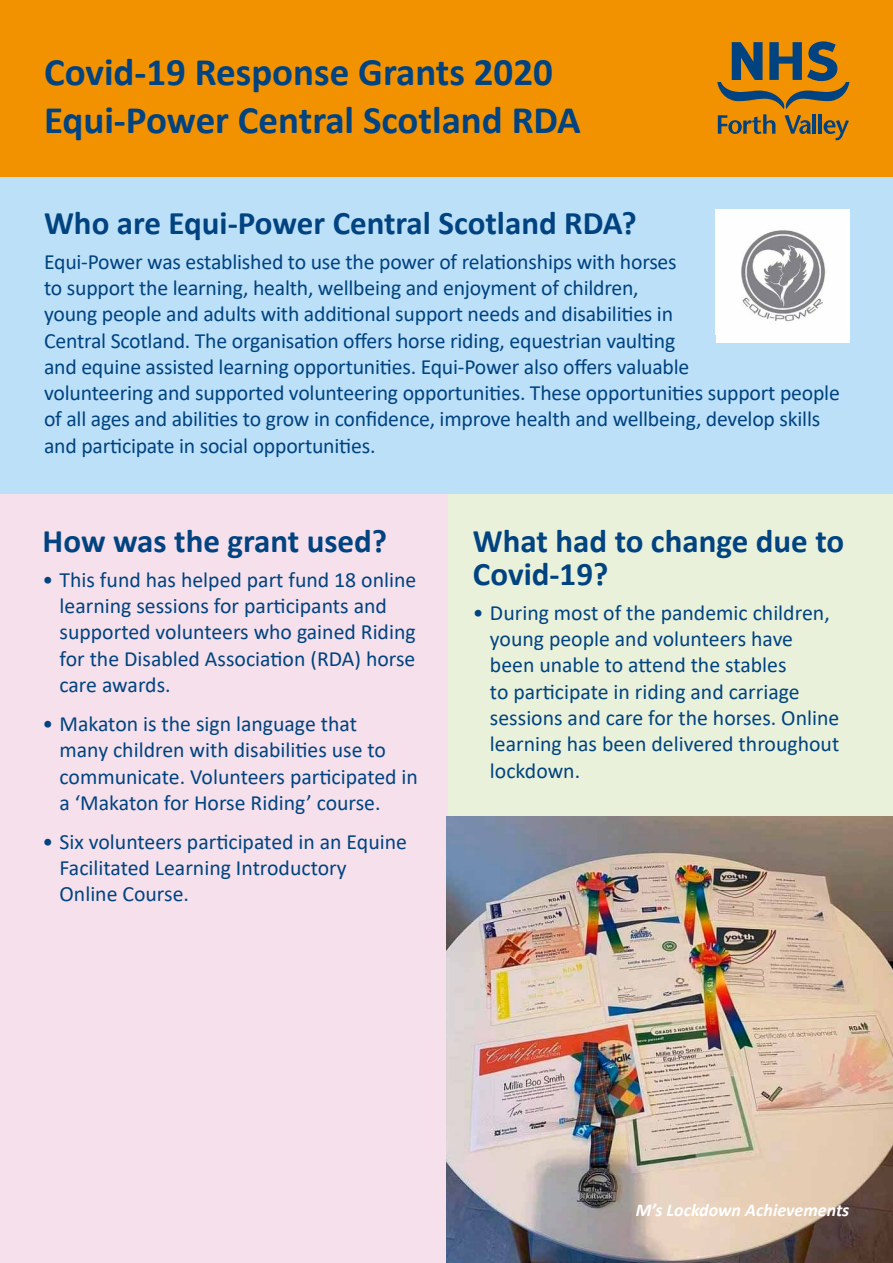
<style>
.page{position:relative;width:893px;height:1263px;background:#fff}
.page>*{position:absolute;margin:0;border:0;box-sizing:border-box;transform-origin:0 0}
.t1{font:700 39px/48px "Calibri";color:#004380}
.t2{font:700 33px/33px "Calibri";color:#004380}
.t3{font:21.75px/26.2px "Calibri";letter-spacing:-.01em;color:#004380}
.t4{font:italic 700 18px "Calibri";color:#fff}
</style>
<div class="page">
<div style="left:447px;top:480px;width:446px;height:783px;background:#e9f1da"></div>
<div style="left:0;top:480px;width:447px;height:783px;background:#f5e0eb"></div>
<div style="left:0;top:165px;width:893px;height:328px;background:#bce0f8"></div>
<img style="left:446px;top:816px;width:447px;height:447px">
<div style="left:0;top:0;width:893px;height:176px;background:#f39200"></div>
<svg style="left:717px;top:41px;width:132px;height:99px"></svg>
<div style="left:715px;top:209px;width:134px;height:134px;background:#fff"></div>
<img style="left:741px;top:230px;width:85px;height:92px">
<h1 class="t1" style="left:44px;top:48px;width:538px">Covid-19 Response Grants 2020<br>Equi-Power Central Scotland RDA</h1>
<h2 class="t2" style="left:44px;top:206px;width:594px">Who are Equi-Power Central Scotland RDA?</h2>
<p class="t3" style="left:44px;top:248px;width:797px">Equi-Power was established to use the power of relationships with horses<br>to support the learning, health, wellbeing and enjoyment of children,<br>young people and adults with additional support needs and disabilities in<br>Central Scotland. The organisation offers horse riding, equestrian vaulting<br>and equine assisted learning opportunities. Equi-Power also offers valuable<br>volunteering and supported volunteering opportunities. These opportunities support people of all ages and abilities to grow in confidence, improve health and wellbeing, develop skills and participate in social opportunities.</p>
<h2 class="t2" style="left:43px;top:524px;width:346px">How was the grant used?</h2>
<p class="t3" style="left:60px;top:566px;width:358px;text-indent:-17px">• This fund has helped part fund 18 online learning sessions for participants and supported volunteers who gained Riding for the Disabled Association (RDA) horse care awards.</p>
<p class="t3" style="left:60px;top:710px;width:360px;text-indent:-17px">• Makaton is the sign language that<br>many children with disabilities use to communicate. Volunteers participated in a ‘Makaton for Horse Riding’ course.</p>
<p class="t3" style="left:60px;top:828px;width:349px;text-indent:-17px">• Six volunteers participated in an Equine<br>Facilitated Learning Introductory<br>Online Course.</p>
<h2 class="t2" style="left:473px;top:524px;width:373px">What had to change due to<br>Covid-19?</h2>
<p class="t3" style="left:490px;top:599px;width:351px;text-indent:-17px">• During most of the pandemic children, young people and volunteers have been unable to attend the stables<br>to participate in riding and carriage sessions and care for the horses. Online learning has been delivered throughout lockdown.</p>
<p class="t4" style="left:636px;top:1197px;width:215px">M’s Lockdown Achievements</p>
</div>
